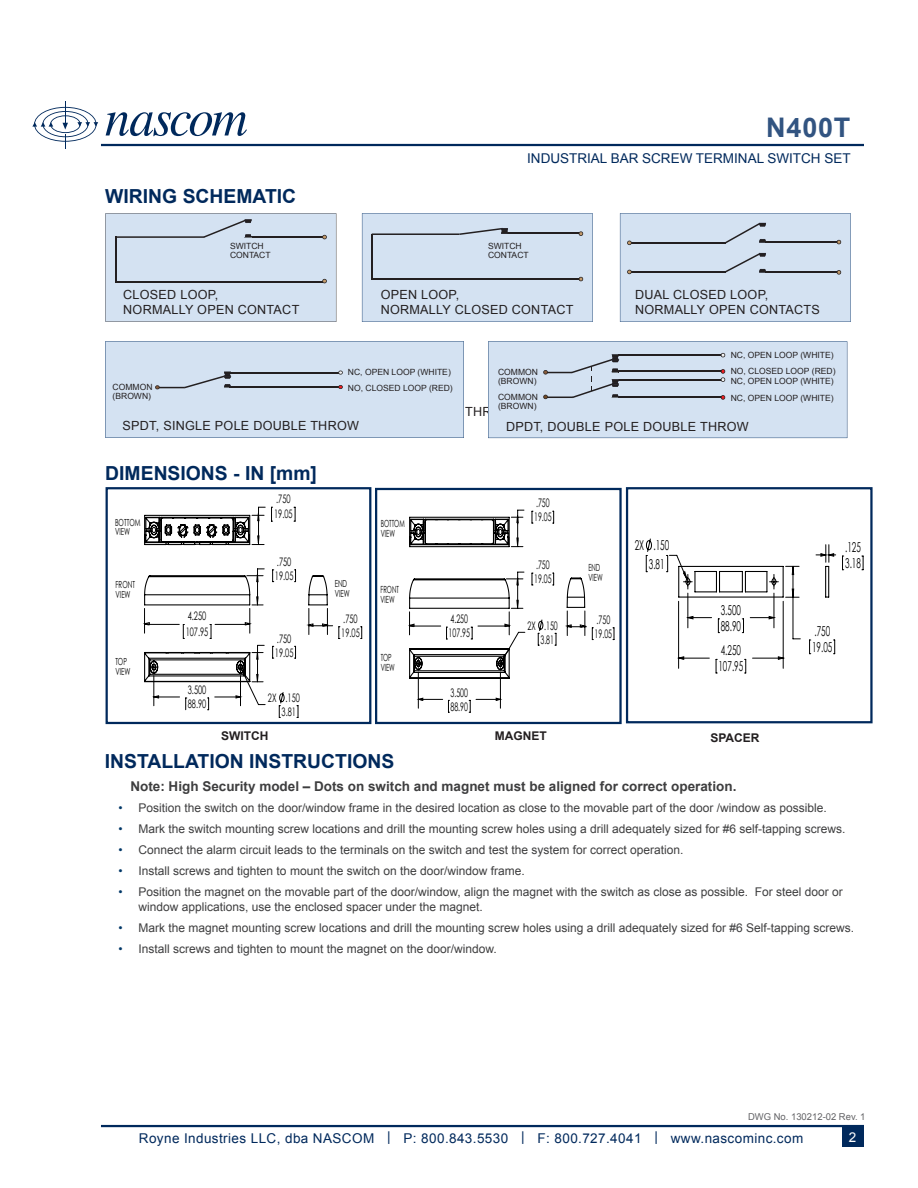
<style>
.page{position:relative;width:918px;height:1188px;background:#fff}
.page>*{position:absolute;margin:0;border:0;box-sizing:border-box;transform-origin:0 0}
.t1{font:700 27px "Arial";letter-spacing:.03em;color:#325481}
.t2{font:700 19.35px "Arial";color:#00295c}
.t3{font:13.65px/16.2px "Century Gothic";color:#000;scale:.6 1}
.t4{font:700 13.5px "Arial";color:#3e3e3f}
.t5{font:13.5px "Arial";letter-spacing:.03em;color:#00295c}
.t6{font:13.5px "Arial";color:#00295c}
.t7{font:13.5px "Arial";color:#fff}
.t8{font:12.6px "Arial";letter-spacing:.02em;color:#231f20}
.t9{font:12px/14.4px "Arial";color:#3e3e3f}
.t10{font:700 12px "Arial";color:#231f20}
.t11{font:11.85px/14px "Century Gothic";color:#000;scale:.6 1}
.t12{font:11.7px/13.8px "Century Gothic";color:#000;scale:.64 1}
.t13{font:9.75px/9.8px "Century Gothic";color:#000;scale:.64 1}
.t14{font:9.75px/9.8px "Century Gothic";color:#000;scale:.6 1}
.t15{font:9.45px "Arial";color:#636366}
.t16{font:8.55px "Arial";color:#231f20}
.s1{color:#013767}
</style>
<div class="page">
<hr style="left:101px;top:1125px;width:763px;height:2px;background:#00295c">
<div style="left:843px;top:1127px;width:21px;height:20px;background:#00295c"></div>
<svg style="left:153px;top:506px;width:209px;height:212px"></svg>
<svg style="left:143px;top:512px;width:185px;height:192px"></svg>
<div style="left:106px;top:487px;width:265px;height:237px;border:2px solid #00295c"></div>
<svg style="left:408px;top:509px;width:207px;height:204px"></svg>
<div style="left:375px;top:488px;width:247px;height:236px;border:2px solid #00295c"></div>
<svg style="left:645px;top:538px;width:219px;height:136px"></svg>
<div style="left:626px;top:487px;width:247px;height:236px;border:2px solid #00295c"></div>
<div style="left:106px;top:213px;width:230px;height:109px;background:#d4e2f2"></div>
<svg style="left:362px;top:213px;width:231px;height:109px;background:#cbd8e8"></svg>
<svg style="left:620px;top:213px;width:231px;height:109px;background:#cbd8e8"></svg>
<div style="left:105px;top:341px;width:359px;height:97px;background:#d4e2f2"></div>
<div style="left:488px;top:341px;width:359px;height:97px;background:#d4e2f2"></div>
<svg style="left:106px;top:112px;width:141px;height:24px"></svg>
<svg style="left:32px;top:101px;width:66px;height:47px"></svg>
<hr style="left:101px;top:144px;width:763px;height:2px;background:#00295c">
<p class="t2" style="left:105px;top:183px;width:192px">WIRING SCHEMATIC</p>
<p class="t16" style="left:230px;top:240px;width:35px">SWITCH</p>
<p class="t16" style="left:230px;top:249px;width:42px">CONTACT</p>
<p class="t8" style="left:123px;top:286px;width:97px">CLOSED LOOP,</p>
<p class="t8" style="left:123px;top:301px;width:178px">NORMALLY OPEN CONTACT</p>
<p class="t1" style="left:766px;top:108px;width:86px">N400T</p>
<p class="t6" style="left:527px;top:149px;width:325px">INDUSTRIAL BAR SCREW TERMINAL SWITCH SET</p>
<p class="t16" style="left:488px;top:240px;width:35px">SWITCH</p>
<p class="t16" style="left:488px;top:249px;width:42px">CONTACT</p>
<p class="t8" style="left:381px;top:286px;width:80px">OPEN LOOP,</p>
<p class="t8" style="left:381px;top:301px;width:194px">NORMALLY CLOSED CONTACT</p>
<p class="t8" style="left:635px;top:286px;width:135px">DUAL CLOSED LOOP,</p>
<p class="t8" style="left:635px;top:301px;width:186px">NORMALLY OPEN CONTACTS</p>
<p class="t16" style="left:113px;top:382px;width:41px">COMMON</p>
<p class="t16" style="left:113px;top:391px;width:40px">(BROWN)</p>
<p class="t16" style="left:348px;top:366px;width:104px">NC, OPEN LOOP (WHITE)</p>
<p class="t16" style="left:348px;top:382px;width:106px">NO, CLOSED LOOP (RED)</p>
<p class="t8" style="left:123px;top:417px;width:238px">SPDT, SINGLE POLE DOUBLE THROW</p>
<p class="t2" style="left:105px;top:460px;width:213px">DIMENSIONS - IN [mm]</p>
<p class="t13" style="left:115px;top:517px;width:41px">BOTTOM<br>VIEW</p>
<p class="t13" style="left:116px;top:580px;width:32px">FRONT<br>VIEW</p>
<p class="t13" style="left:115px;top:656px;width:25px">TOP<br>VIEW</p>
<p class="t12" style="left:186px;top:608px;width:37px;line-height:15.8px">4.250<br>107.95</p>
<p class="t12" style="left:188px;top:683px;width:31px">3.500<br>88.90</p>
<p class="t12" style="left:274px;top:490px;width:31px;line-height:15.8px">.750<br>19.05</p>
<p class="t12" style="left:275px;top:555px;width:31px">.750<br>19.05</p>
<p class="t12" style="left:275px;top:631px;width:31px">.750<br>19.05</p>
<p class="t12" style="left:282px;top:691px;width:30px;text-indent:-14px">2X .150<br>3.81</p>
<p class="t13" style="left:335px;top:579px;width:25px">END<br>VIEW</p>
<p class="t12" style="left:341px;top:612px;width:31px">.750<br>19.05</p>
<p class="t14" style="left:381px;top:519px;width:42px">BOTTOM<br>VIEW</p>
<p class="t14" style="left:381px;top:585px;width:32px">FRONT<br>VIEW</p>
<p class="t14" style="left:381px;top:652px;width:25px">TOP<br>VIEW</p>
<p class="t11" style="left:449px;top:612px;width:37px">4.250<br>107.95</p>
<p class="t11" style="left:450px;top:685px;width:31px">3.500<br>88.90</p>
<p class="t16" style="left:731px;top:349px;width:104px">NC, OPEN LOOP (WHITE)</p>
<p class="t16" style="left:731px;top:392px;width:104px">NC, OPEN LOOP (WHITE)</p>
<p class="t16" style="left:731px;top:365px;width:106px">NO, CLOSED LOOP (RED)</p>
<p class="t16" style="left:498px;top:366px;width:41px">COMMON</p>
<p class="t16" style="left:498px;top:375px;width:40px">(BROWN)</p>
<p class="t8" style="left:506px;top:418px;width:244px">DPDT, DOUBLE POLE DOUBLE THROW</p>
<p class="t16" style="left:731px;top:375px;width:104px">NC, OPEN LOOP (WHITE)</p>
<p class="t16" style="left:498px;top:391px;width:41px">COMMON</p>
<p class="t16" style="left:498px;top:400px;width:40px">(BROWN)</p>
<p class="t11" style="left:534px;top:496px;width:31px">.750<br>19.05</p>
<p class="t11" style="left:534px;top:558px;width:31px">.750<br>19.05</p>
<p class="t11" style="left:540px;top:618px;width:31px;text-indent:-13px">2X .150<br>3.81</p>
<p class="t14" style="left:588px;top:562px;width:25px">END<br>VIEW</p>
<p class="t11" style="left:595px;top:613px;width:31px">.750<br>19.05</p>
<p class="t3" style="left:649px;top:536px;width:36px;line-height:18.3px;text-indent:-14px">2X .150<br>3.81</p>
<p class="t3" style="left:845px;top:539px;width:28px">.125<br>3.18</p>
<p class="t3" style="left:721px;top:601px;width:35px">3.500<br>88.90</p>
<p class="t3" style="left:718px;top:642px;width:43px">4.250<br>107.95</p>
<p class="t3" style="left:812px;top:623px;width:35px">.750<br>19.05</p>
<p class="t10" style="left:221px;top:727px;width:49px">SWITCH</p>
<p class="t10" style="left:495px;top:728px;width:53px">MAGNET</p>
<p class="t10" style="left:710px;top:729px;width:51px">SPACER</p>
<p class="t2" style="left:105px;top:747px;width:291px">INSTALLATION INSTRUCTIONS</p>
<p class="t4" style="left:130px;top:776px;width:608px">Note: High Security model – Dots on switch and magnet must be aligned for correct operation.</p>
<p class="t9" style="left:118px;top:800px;width:710px"><span class="s1">•</span> Position the switch on the door/window frame in the desired location as close to the movable part of the door /window as possible.</p>
<p class="t9" style="left:118px;top:822px;width:729px"><span class="s1">•</span> Mark the switch mounting screw locations and drill the mounting screw holes using a drill adequately sized for #6 self-tapping screws.</p>
<p class="t9" style="left:118px;top:843px;width:567px"><span class="s1">•</span> Connect the alarm circuit leads to the terminals on the switch and test the system for correct operation.</p>
<p class="t9" style="left:118px;top:864px;width:408px"><span class="s1">•</span> Install screws and tighten to mount the switch on the door/window frame.</p>
<p class="t9" style="left:139px;top:885px;width:706px;text-indent:-20px"><span class="s1">•</span> Position the magnet on the movable part of the door/window, align the magnet with the switch as close as possible. For steel door or window applications, use the enclosed spacer under the magnet.</p>
<p class="t9" style="left:118px;top:921px;width:737px"><span class="s1">•</span> Mark the magnet mounting screw locations and drill the mounting screw holes using a drill adequately sized for #6 Self-tapping screws.</p>
<p class="t9" style="left:118px;top:942px;width:380px"><span class="s1">•</span> Install screws and tighten to mount the magnet on the door/window.</p>
<p class="t15" style="left:748px;top:1110px;width:119px">DWG No. 130212-02 Rev. 1</p>
<p class="t5" style="left:139px;top:1128px;width:666px">Royne Industries LLC, dba NASCOM | P: 800.843.5530 | F: 800.727.4041 | www.nascominc.com</p>
<p class="t7" style="left:849px;top:1128px;width:9px">2</p>
</div>
